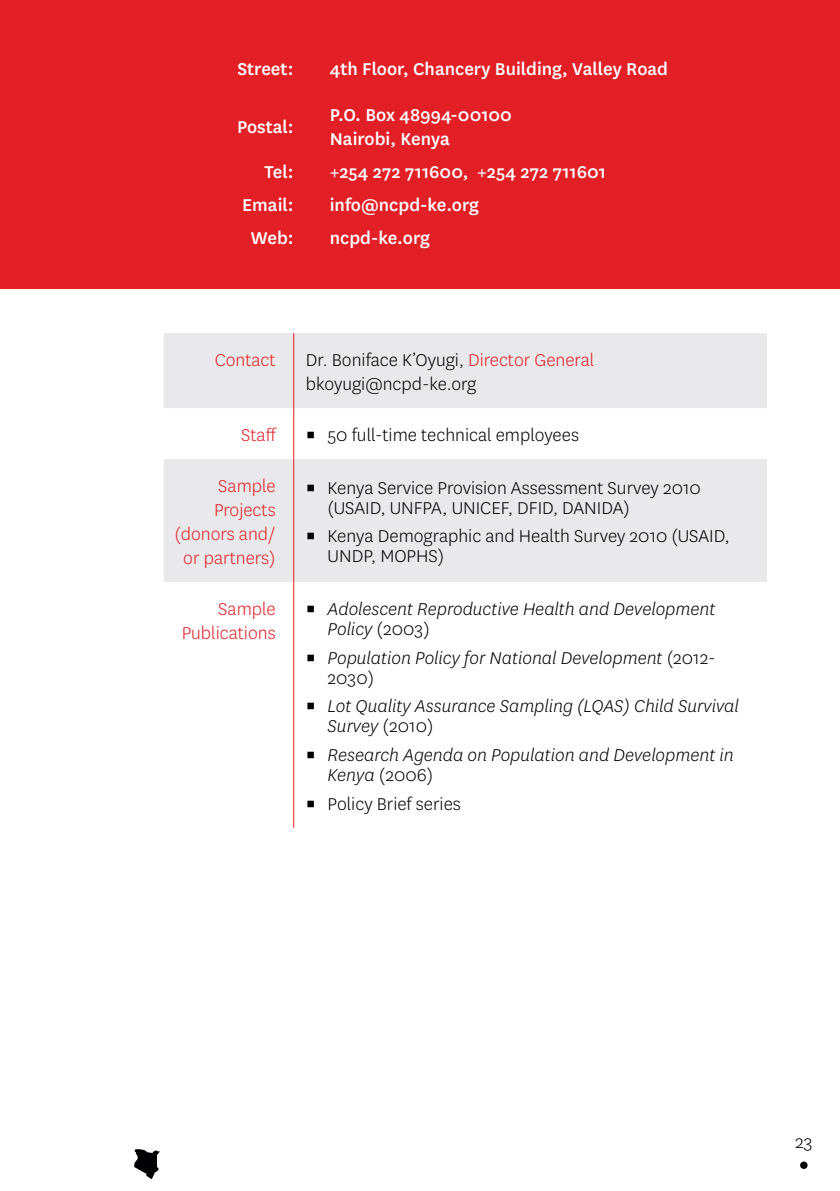
<style>
.page{position:relative;width:840px;height:1191px;background:#fff}
.page>*{position:absolute;margin:0;border:0;box-sizing:border-box;transform-origin:0 0}
.t1{font:300 60px "National";color:#000003}
.t2{font:300 20px "National";color:#000003}
.t3{font:italic 300 20px/20px "National";color:#000003}
.Contact{font:500 20px "National";color:#fff}
.t4{font:300 20px "National";color:#e31f26}
.s1{color:#e31f26}
.s2{font-style:normal}
.s3{font-style:italic}
</style>
<div class="page">
<svg style="left:134px;top:1149px;width:26px;height:30px"></svg>
<hr style="left:0;top:0;width:1px;height:1191px;background:#000003">
<div style="left:0;top:0;width:839px;height:288px;background:#e31f26"></div>
<svg style="left:164px;top:333px;width:602px;height:249px;fill:#e9e9eb"></svg>
<hr style="left:293px;top:333px;width:1px;height:75px;background:#e31f26">
<hr style="left:293px;top:408px;width:1px;height:51px;background:#e31f26">
<hr style="left:293px;top:459px;width:1px;height:123px;background:#e31f26">
<hr style="left:293px;top:582px;width:1px;height:245px;background:#e31f26">
<p class="Contact" style="left:237px;top:55px;width:58px">Street:</p>
<p class="Contact" style="left:329px;top:55px;width:339px">4th Floor, Chancery Building, Valley Road</p>
<p class="Contact" style="left:237px;top:113px;width:58px">Postal:</p>
<p class="Contact" style="left:329px;top:101px;width:183px">P.O. Box 48994-00100</p>
<p class="Contact" style="left:329px;top:125px;width:121px">Nairobi, Kenya</p>
<p class="Contact" style="left:264px;top:158px;width:31px">Tel:</p>
<p class="Contact" style="left:329px;top:158px;width:277px">+254 272 711600, +254 272 711601</p>
<p class="Contact" style="left:242px;top:191px;width:53px">Email:</p>
<p class="Contact" style="left:329px;top:191px;width:151px">info@ncpd-ke.org</p>
<p class="Contact" style="left:251px;top:224px;width:44px">Web:</p>
<p class="Contact" style="left:329px;top:224px;width:102px">ncpd-ke.org</p>
<p class="t4" style="left:215px;top:347px;width:62px">Contact</p>
<p class="t2" style="left:306px;top:347px;width:290px">Dr . Boniface K’Oyugi, <span class="s1">Director General</span></p>
<p class="t2" style="left:306px;top:371px;width:172px">bkoyugi@ncpd-ke .org</p>
<p class="t4" style="left:241px;top:422px;width:37px">Staff</p>
<p class="t2" style="left:306px;top:422px;width:274px">▪ 50 full-time technical employees</p>
<p class="t4" style="left:218px;top:473px;width:59px">Sample</p>
<p class="t2" style="left:306px;top:475px;width:396px">▪ Kenya Service Provision Assessment Survey 2010</p>
<p class="t4" style="left:214px;top:497px;width:63px">Projects</p>
<p class="t2" style="left:327px;top:495px;width:304px">(USAID, UNFPA, UNICEF, DFID, DANIDA)</p>
<p class="t4" style="left:174px;top:521px;width:103px">(donors and/</p>
<p class="t2" style="left:306px;top:524px;width:425px">▪ Kenya Demographic and Health Survey 2010 (USAID,</p>
<p class="t4" style="left:183px;top:545px;width:94px">or partners)</p>
<p class="t2" style="left:327px;top:544px;width:118px">UNDP, MOPHS)</p>
<p class="t4" style="left:218px;top:596px;width:59px">Sample</p>
<p class="t3" style="left:306px;top:598px;width:410px"><span class="s2">▪</span> Adolescent Reproductive Health and Development</p>
<p class="t4" style="left:182px;top:620px;width:95px">Publications</p>
<p class="t3" style="left:327px;top:618px;width:104px">Policy <span class="s2">(2003)</span></p>
<p class="t3" style="left:327px;top:647px;width:389px;text-indent:-22px"><span class="s2">▪</span> Population Policy for National Development <span class="s2">(2012-<br>2030)</span></p>
<p class="t3" style="left:306px;top:696px;width:434px"><span class="s2">▪</span> Lot Quality Assurance Sampling (LQAS) Child Survival</p>
<p class="t3" style="left:327px;top:716px;width:107px">Survey <span class="s2">(2010)</span></p>
<p class="t3" style="left:306px;top:744px;width:429px"><span class="s2">▪</span> Research Agenda on Population and Development in</p>
<p class="t2" style="left:327px;top:762px;width:107px"><span class="s3">Kenya</span> (2006)</p>
<p class="t2" style="left:306px;top:791px;width:156px">▪ Policy Brief series</p>
<p class="t2" style="left:794px;top:1129px;width:19px">23</p>
<h1 class="t1" style="left:794px;top:1124px;width:19px">•</h1>
</div>
